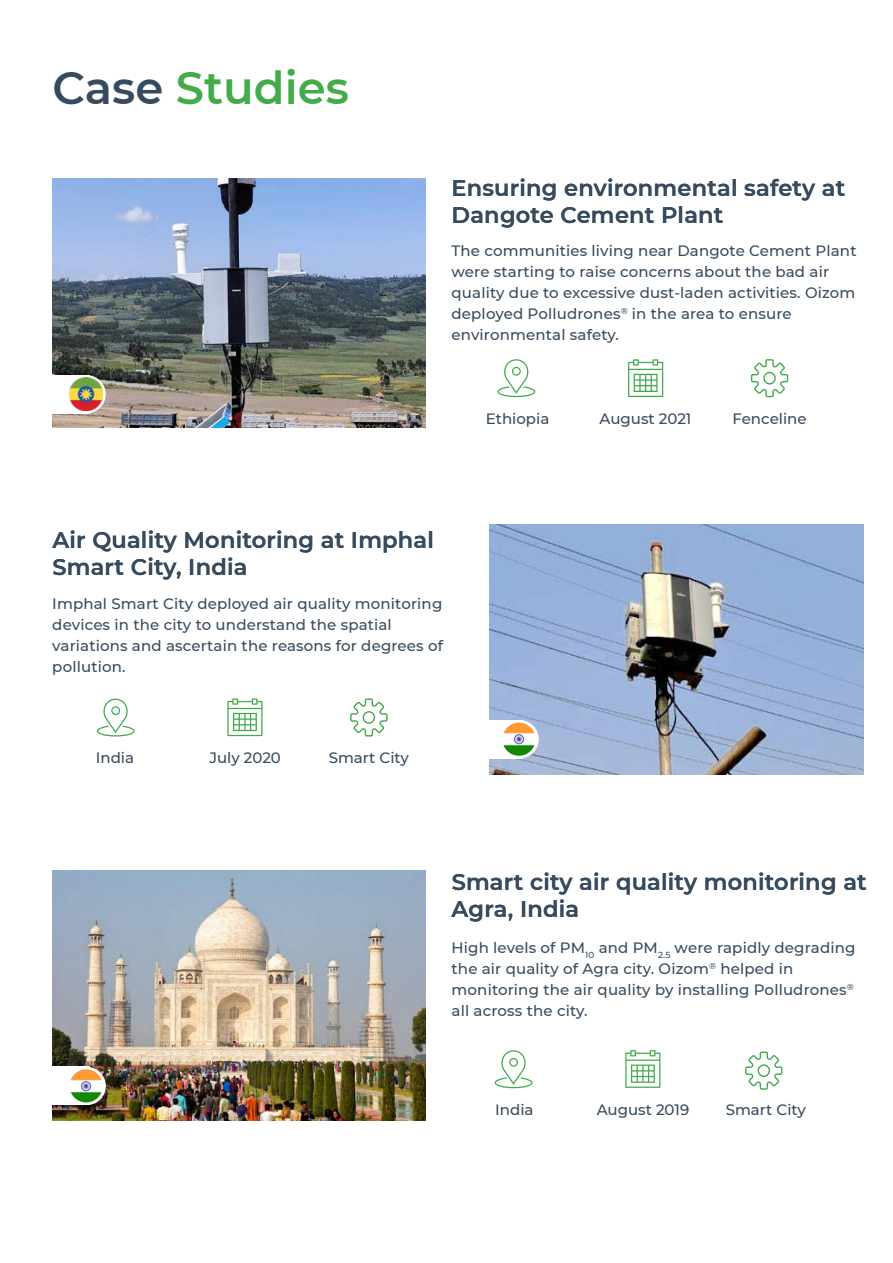
<style>
.page{position:relative;width:893px;height:1263px;background:#fff}
.page>*{position:absolute;margin:0;border:0;box-sizing:border-box;transform-origin:0 0}
.t1{font:600 45px "Montserrat";color:#44ab4a}
.t2{font:600 22.5px/27px "Montserrat";letter-spacing:.01em;color:#374b5e}
.t3{font:500 15px/21px "Montserrat";letter-spacing:.01em;color:#374b5e}
.s1{color:#374b5e}
</style>
<div class="page">
<svg style="left:628px;top:359px;width:35px;height:38px"></svg>
<svg style="left:497px;top:359px;width:38px;height:38px"></svg>
<svg style="left:751px;top:359px;width:37px;height:38px"></svg>
<img style="left:52px;top:178px;width:374px;height:250px">
<svg style="left:227px;top:698px;width:36px;height:38px"></svg>
<svg style="left:97px;top:699px;width:38px;height:37px"></svg>
<svg style="left:350px;top:698px;width:37px;height:38px"></svg>
<div style="left:51px;top:375px;width:38px;height:38px;background:#fff"></div>
<svg style="left:68px;top:375px;width:38px;height:38px"></svg>
<img style="left:69px;top:378px;width:34px;height:33px">
<svg style="left:625px;top:1050px;width:35px;height:38px"></svg>
<svg style="left:495px;top:1050px;width:38px;height:38px"></svg>
<svg style="left:745px;top:1051px;width:37px;height:39px"></svg>
<img style="left:489px;top:525px;width:374px;height:249px">
<div style="left:471px;top:720px;width:51px;height:38px;background:#fff"></div>
<svg style="left:500px;top:720px;width:39px;height:38px"></svg>
<img style="left:52px;top:870px;width:374px;height:250px">
<div style="left:38px;top:1067px;width:51px;height:38px;background:#fff"></div>
<svg style="left:68px;top:1067px;width:38px;height:38px"></svg>
<img style="left:70px;top:1069px;width:33px;height:33px;border-radius:17px">
<img style="left:502px;top:723px;width:33px;height:33px;border-radius:17px">
<h1 class="t1" style="left:52px;top:69px;width:298px"><span class="s1">Case</span> Studies</h1>
<h2 class="t2" style="left:452px;top:176px;width:395px">Ensuring environmental safety at<br>Dangote Cement Plant</h2>
<p class="t3" style="left:452px;top:241px;width:406px">The communities living near Dangote Cement Plant were starting to raise concerns about the bad air quality due to excessive dust-laden activities. Oizom deployed Polludrones<sup>®</sup> in the area to ensure environmental safety.</p>
<p class="t3" style="left:486px;top:409px;width:65px">Ethiopia</p>
<p class="t3" style="left:599px;top:409px;width:93px">August 2021</p>
<p class="t3" style="left:732px;top:409px;width:76px">Fenceline</p>
<h2 class="t2" style="left:52px;top:528px;width:383px">Air Quality Monitoring at Imphal<br>Smart City, India</h2>
<p class="t3" style="left:52px;top:593px;width:392px">Imphal Smart City deployed air quality monitoring devices in the city to understand the spatial variations and ascertain the reasons for degrees of pollution.</p>
<p class="t3" style="left:96px;top:748px;width:40px">India</p>
<p class="t3" style="left:209px;top:748px;width:73px">July 2020</p>
<p class="t3" style="left:329px;top:748px;width:82px">Smart City</p>
<h2 class="t2" style="left:452px;top:870px;width:417px">Smart city air quality monitoring at<br>Agra, India</h2>
<p class="t3" style="left:452px;top:938px;width:405px">High levels of PM<sub>10</sub> and PM<sub>2.5</sub> were rapidly degrading the air quality of Agra city. Oizom<sup>®</sup> helped in monitoring the air quality by installing Polludrones<sup>® </sup>all across the city.</p>
<p class="t3" style="left:495px;top:1100px;width:40px">India</p>
<p class="t3" style="left:597px;top:1100px;width:94px">August 2019</p>
<p class="t3" style="left:726px;top:1100px;width:82px">Smart City</p>
</div>
